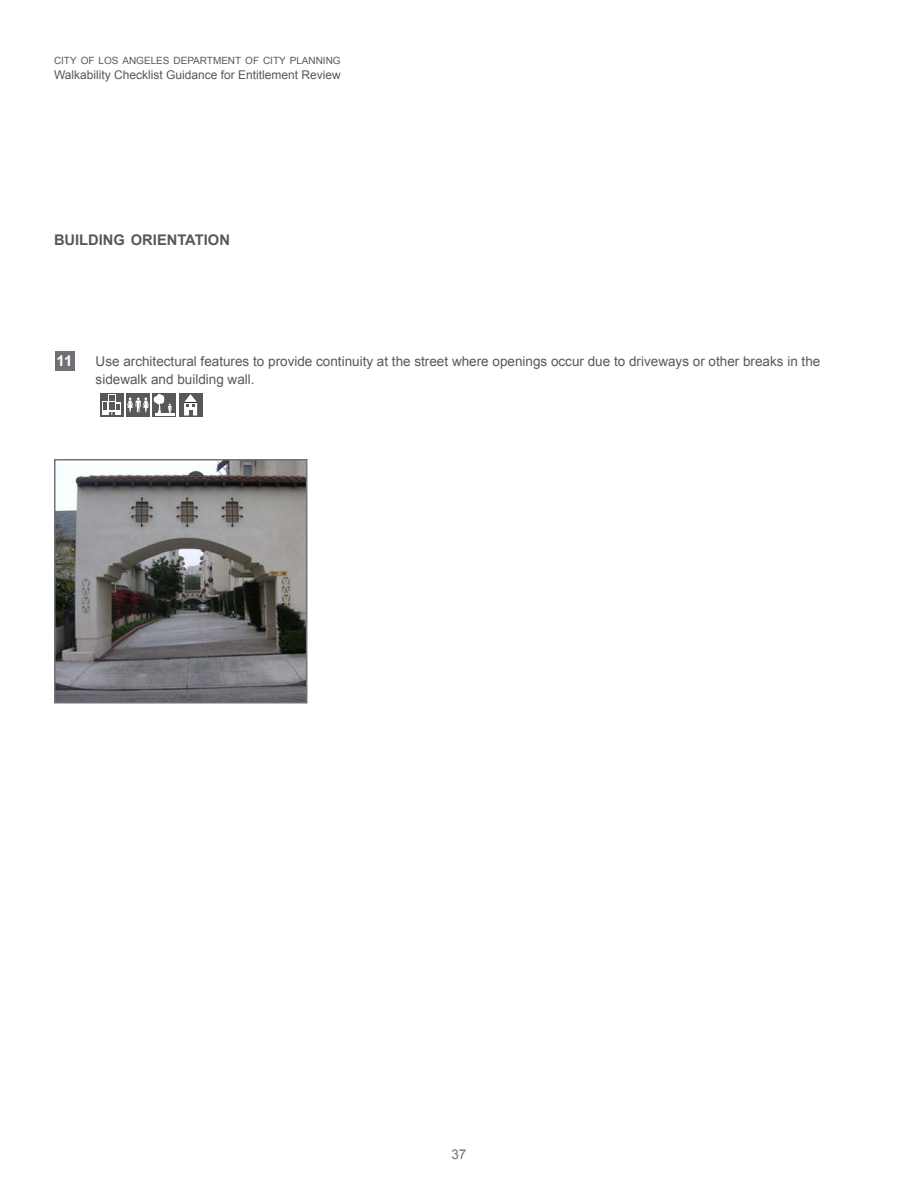
<style>
.page{position:relative;width:918px;height:1188px;background:#fff}
.page>*{position:absolute;margin:0;border:0;box-sizing:border-box;transform-origin:0 0}
.t1{font:700 15px "Arial";color:#fff}
.t2{font:700 14.7px "Arial";color:#57585a}
.t3{font:13.5px/18px "Arial";color:#57585a}
.t4{font:13.5px "Arial";color:#717074}
.t5{font:12px "Arial";color:#57585a}
.t6{font:10.05px "Arial";color:#57585a}
</style>
<div class="page">
<img style="left:57px;top:462px;width:247px;height:239px">
<div style="left:54px;top:459px;width:253px;height:245px;border:2px solid #717074"></div>
<div style="left:55px;top:351px;width:20px;height:19px;background:#717074"></div>
<div style="left:100px;top:393px;width:24px;height:24px;background:#57585a"></div>
<div style="left:116px;top:403px;width:5px;height:12px;background:#fff"></div>
<div style="left:102px;top:401px;width:6px;height:14px;background:#fff"></div>
<svg style="left:103px;top:396px;width:17px;height:19px"></svg>
<div style="left:126px;top:393px;width:24px;height:24px;background:#57585a"></div>
<div style="left:152px;top:393px;width:24px;height:24px;background:#57585a"></div>
<svg style="left:127px;top:394px;width:47px;height:22px"></svg>
<div style="left:179px;top:393px;width:23px;height:24px;background:#57585a"></div>
<svg style="left:184px;top:394px;width:13px;height:22px"></svg>
<p class="t6" style="left:54px;top:54px;width:288px">CITY OF LOS ANGELES DEPARTMENT OF CITY PLANNING</p>
<p class="t5" style="left:54px;top:67px;width:288px">Walkability Checklist Guidance for Entitlement Review</p>
<p class="t2" style="left:54px;top:230px;width:177px">BUILDING ORIENTATION</p>
<p class="t1" style="left:57px;top:351px;width:17px">11</p>
<p class="t3" style="left:96px;top:353px;width:726px">Use architectural features to provide continuity at the street where openings occur due to driveways or other breaks in the sidewalk and building wall.</p>
<p class="t4" style="left:451px;top:1146px;width:17px">37</p>
</div>
